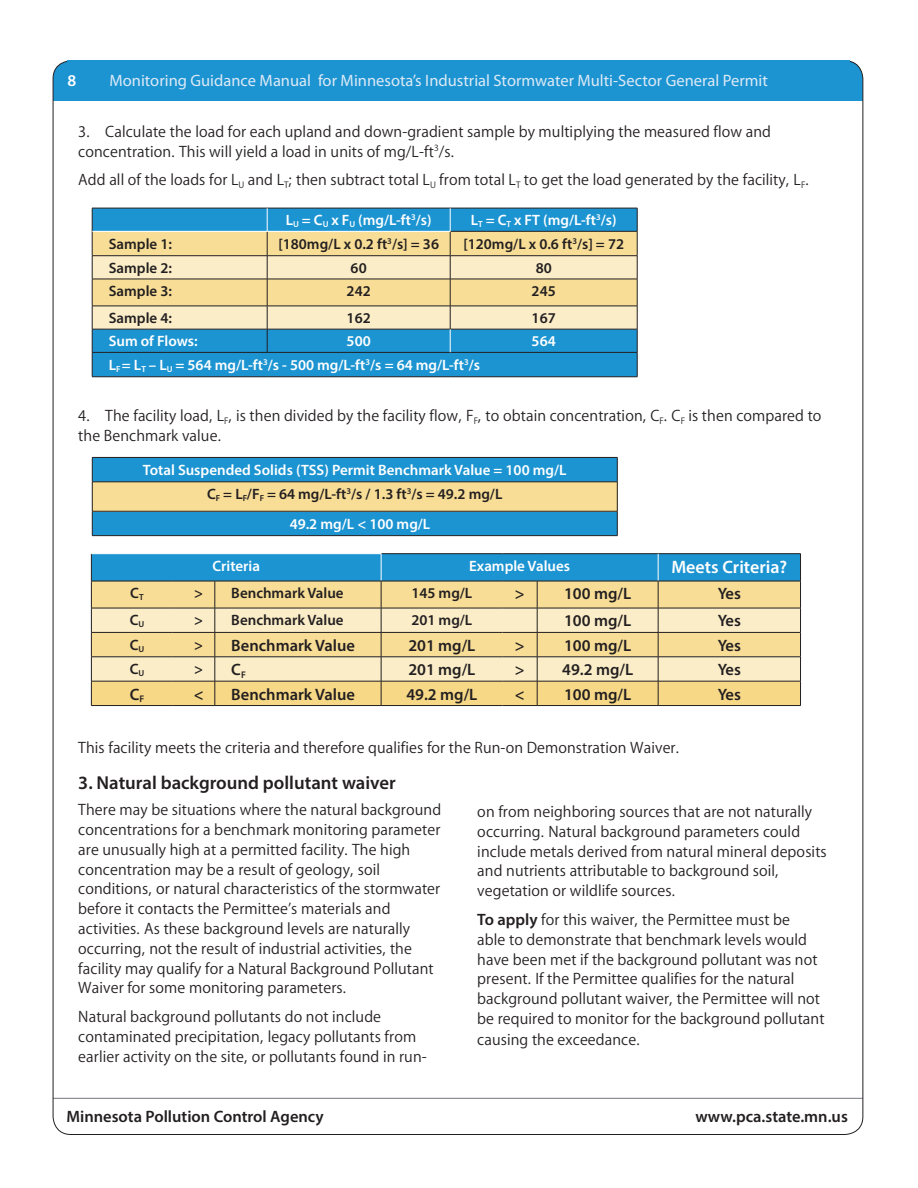
<style>
.page{position:relative;width:918px;height:1188px;background:#fff}
.page>*{position:absolute;margin:0;border:0;box-sizing:border-box;transform-origin:0 0}
.Subhead2_MPsb12{font:600 18.75px "Myriad Pro";color:#231f20}
.Small_chart_title_12{font:600 18px "Myriad Pro";color:#fff}
.Body_Copy{font:16.5px/19.8px "Myriad PCA Text";color:#231f20}
.Paragraph_Style_1_On{font:16.5px/19.8px "Myriad PCA Text";color:#231f20}
.small_chart_row_head{font:600 16.5px "Myriad Pro";color:#231f20}
.t1{font:16.5px "Myriad Pro";color:#dce9f6}
.t2{font:600 16.5px "Myriad Pro";color:#fff}
.small_chart_row_head-2{font:600 15px "Myriad Pro";color:#231f20}
.Small_chart_title_12-2{font:600 15px "Myriad Pro";color:#fff}
.small_chart_row_head-3{font:600 15px "Myriad Pro";color:#fff}
.s1{font-family:"Myriad Pro";font-weight:600}
</style>
<div class="page">
<hr style="left:53px;top:1098px;width:810px;height:1px;background:#74777f">
<div style="left:53px;top:61px;width:810px;height:40px;background:#1c94d2"></div>
<div style="left:68px;top:60px;width:782px;height:40px;background:#1c94d2"></div>
<hr style="left:381px;top:553px;width:122px;height:1px;background:#231f20">
<hr style="left:503px;top:553px;width:34px;height:1px;background:#231f20">
<hr style="left:537px;top:553px;width:121px;height:1px;background:#231f20">
<hr style="left:658px;top:553px;width:143px;height:1px;background:#231f20">
<svg style="left:91px;top:554px;width:710px;height:151px;background:#c9cca8"></svg>
<hr style="left:91px;top:705px;width:81px;height:1px;background:#231f20">
<hr style="left:172px;top:705px;width:43px;height:1px;background:#231f20">
<hr style="left:215px;top:705px;width:166px;height:1px;background:#231f20">
<hr style="left:381px;top:705px;width:122px;height:1px;background:#231f20">
<hr style="left:503px;top:705px;width:34px;height:1px;background:#231f20">
<hr style="left:537px;top:705px;width:121px;height:1px;background:#231f20">
<hr style="left:658px;top:705px;width:143px;height:1px;background:#231f20">
<svg style="left:92px;top:457px;width:526px;height:79px;background:#6ca9b4"></svg>
<hr style="left:92px;top:535px;width:525px;height:1px;background:#231f20">
<hr style="left:92px;top:377px;width:175px;height:1px;background:#231f20">
<hr style="left:267px;top:377px;width:183px;height:1px;background:#231f20">
<hr style="left:450px;top:377px;width:187px;height:1px;background:#231f20">
<svg style="left:92px;top:208px;width:546px;height:169px;background:#96bbb6"></svg>
<hr style="left:92px;top:231px;width:175px;height:1px;background:#fff">
<hr style="left:267px;top:231px;width:183px;height:1px;background:#fff">
<p class="t2" style="left:68px;top:70px;width:10px">8</p>
<p class="t1" style="left:110px;top:71px;width:660px">Monitoring Guidance Manual for Minnesota’s Industrial Stormwater Multi-Sector General Permit</p>
<p class="Paragraph_Style_1_On" style="left:78px;top:122px;width:694px">3. Calculate the load for each upland and down-gradient sample by multiplying the measured flow and concentration. This will yield a load in units of mg/L-ft<sup>3</sup>/s.</p>
<p class="Paragraph_Style_1_On" style="left:78px;top:171px;width:732px">Add all of the loads for L<sub>U</sub> and L<sub>T</sub>; then subtract total L<sub>U</sub> from total L<sub>T</sub> to get the load generated by the facility, L<sub>F</sub>.</p>
<p class="Small_chart_title_12-2" style="left:286px;top:211px;width:147px">L<sub>U</sub> = C<sub>U</sub> x F<sub>U</sub> (mg/L-ft<sup>3</sup>/s)</p>
<p class="Small_chart_title_12-2" style="left:471px;top:211px;width:147px">L<sub>T</sub> = C<sub>T</sub> x FT (mg/L-ft<sup>3</sup>/s)</p>
<p class="small_chart_row_head-2" style="left:109px;top:234px;width:65px">Sample 1:</p>
<p class="small_chart_row_head-2" style="left:278px;top:234px;width:162px">[180mg/L x 0.2 ft<sup>3</sup>/s] = 36</p>
<p class="small_chart_row_head-2" style="left:463px;top:234px;width:162px">[120mg/L x 0.6 ft<sup>3</sup>/s] = 72</p>
<p class="small_chart_row_head-2" style="left:109px;top:258px;width:65px">Sample 2:</p>
<p class="small_chart_row_head-2" style="left:351px;top:258px;width:18px">60</p>
<p class="small_chart_row_head-2" style="left:536px;top:258px;width:18px">80</p>
<p class="small_chart_row_head-2" style="left:109px;top:282px;width:65px">Sample 3:</p>
<p class="small_chart_row_head-2" style="left:347px;top:282px;width:26px">242</p>
<p class="small_chart_row_head-2" style="left:532px;top:282px;width:26px">245</p>
<p class="small_chart_row_head-2" style="left:109px;top:309px;width:65px">Sample 4:</p>
<p class="small_chart_row_head-2" style="left:347px;top:309px;width:26px">162</p>
<p class="small_chart_row_head-2" style="left:532px;top:309px;width:26px">167</p>
<p class="small_chart_row_head-3" style="left:109px;top:332px;width:90px">Sum of Flows:</p>
<p class="small_chart_row_head-3" style="left:347px;top:332px;width:26px">500</p>
<p class="small_chart_row_head-3" style="left:532px;top:332px;width:26px">564</p>
<p class="small_chart_row_head-3" style="left:109px;top:355px;width:373px">L<sub>F</sub> = L<sub>T</sub> – L<sub>U</sub> = 564 mg/L-ft<sup>3</sup>/s - 500 mg/L-ft<sup>3</sup>/s = 64 mg/L-ft<sup>3</sup>/s</p>
<p class="Paragraph_Style_1_On" style="left:78px;top:407px;width:745px">4. The facility load, L<sub>F</sub>, is then divided by the facility flow, F<sub>F</sub>, to obtain concentration, C<sub>F</sub>. C<sub>F</sub> is then compared to the Benchmark value.</p>
<p class="Small_chart_title_12-2" style="left:143px;top:460px;width:425px">Total Suspended Solids (TSS) Permit Benchmark Value = 100 mg/L</p>
<p class="small_chart_row_head-2" style="left:207px;top:484px;width:297px">C<sub>F</sub> = L<sub>F</sub>/F<sub>F</sub> = 64 mg/L-ft<sup>3</sup>/s / 1.3 ft<sup>3</sup>/s = 49.2 mg/L</p>
<p class="small_chart_row_head-3" style="left:290px;top:514px;width:142px">49.2 mg/L &lt; 100 mg/L</p>
<p class="small_chart_row_head-3" style="left:212px;top:556px;width:49px">Criteria</p>
<p class="Small_chart_title_12-2" style="left:469px;top:556px;width:102px">Example Values</p>
<p class="Small_chart_title_12" style="left:671px;top:556px;width:118px">Meets Criteria?</p>
<p class="small_chart_row_head-2" style="left:130px;top:584px;width:15px">C<sub>T</sub></p>
<p class="small_chart_row_head-2" style="left:194px;top:584px;width:10px">&gt;</p>
<p class="small_chart_row_head-2" style="left:231px;top:584px;width:114px">Benchmark Value</p>
<p class="small_chart_row_head-2" style="left:411px;top:584px;width:62px">145 mg/L</p>
<p class="small_chart_row_head" style="left:515px;top:583px;width:11px">&gt;</p>
<p class="small_chart_row_head" style="left:564px;top:583px;width:69px">100 mg/L</p>
<p class="small_chart_row_head" style="left:718px;top:583px;width:25px">Yes</p>
<p class="small_chart_row_head-2" style="left:130px;top:611px;width:16px">C<sub>U</sub></p>
<p class="small_chart_row_head-2" style="left:194px;top:611px;width:10px">&gt;</p>
<p class="small_chart_row_head-2" style="left:231px;top:611px;width:114px">Benchmark Value</p>
<p class="small_chart_row_head-2" style="left:411px;top:611px;width:62px">201 mg/L</p>
<p class="small_chart_row_head" style="left:564px;top:610px;width:69px">100 mg/L</p>
<p class="small_chart_row_head" style="left:718px;top:610px;width:25px">Yes</p>
<p class="small_chart_row_head-2" style="left:130px;top:635px;width:16px">C<sub>U</sub></p>
<p class="small_chart_row_head-2" style="left:194px;top:635px;width:10px">&gt;</p>
<p class="small_chart_row_head" style="left:231px;top:635px;width:125px">Benchmark Value</p>
<p class="small_chart_row_head" style="left:408px;top:635px;width:69px">201 mg/L</p>
<p class="small_chart_row_head" style="left:515px;top:635px;width:11px">&gt;</p>
<p class="small_chart_row_head" style="left:564px;top:635px;width:69px">100 mg/L</p>
<p class="small_chart_row_head" style="left:718px;top:635px;width:25px">Yes</p>
<p class="small_chart_row_head-2" style="left:130px;top:659px;width:16px">C<sub>U</sub></p>
<p class="small_chart_row_head-2" style="left:194px;top:659px;width:10px">&gt;</p>
<p class="small_chart_row_head" style="left:231px;top:659px;width:16px">C<sub>F</sub></p>
<p class="small_chart_row_head" style="left:408px;top:659px;width:69px">201 mg/L</p>
<p class="small_chart_row_head" style="left:515px;top:659px;width:11px">&gt;</p>
<p class="small_chart_row_head" style="left:562px;top:659px;width:72px">49.2 mg/L</p>
<p class="small_chart_row_head" style="left:718px;top:659px;width:25px">Yes</p>
<p class="small_chart_row_head" style="left:130px;top:684px;width:16px">C<sub>F</sub></p>
<p class="small_chart_row_head" style="left:194px;top:684px;width:11px">&lt;</p>
<p class="small_chart_row_head" style="left:231px;top:684px;width:125px">Benchmark Value</p>
<p class="small_chart_row_head" style="left:406px;top:684px;width:72px">49.2 mg/L</p>
<p class="small_chart_row_head" style="left:515px;top:684px;width:11px">&lt;</p>
<p class="small_chart_row_head" style="left:564px;top:684px;width:69px">100 mg/L</p>
<p class="small_chart_row_head" style="left:718px;top:684px;width:25px">Yes</p>
<p class="Paragraph_Style_1_On" style="left:78px;top:738px;width:602px">This facility meets the criteria and therefore qualifies for the Run-on Demonstration Waiver.</p>
<p class="Subhead2_MPsb12" style="left:78px;top:770px;width:319px">3. Natural background pollutant waiver</p>
<p class="Body_Copy" style="left:78px;top:801px;width:364px">There may be situations where the natural background concentrations for a benchmark monitoring parameter are unusually high at a permitted facility. The high concentration may be a result of geology, soil conditions, or natural characteristics of the stormwater before it contacts the Permittee’s materials and activities. As these background levels are naturally occurring, not the result of industrial activities, the facility may qualify for a Natural Background Pollutant Waiver for some monitoring parameters.</p>
<p class="Body_Copy" style="left:78px;top:1008px;width:350px">Natural background pollutants do not include contaminated precipitation, legacy pollutants from earlier activity on the site, or pollutants found in run-</p>
<p class="Body_Copy" style="left:477px;top:802px;width:351px">on from neighboring sources that are not naturally occurring. Natural background parameters could include metals derived from natural mineral deposits and nutrients attributable to background soil, vegetation or wildlife sources.</p>
<p class="Body_Copy" style="left:477px;top:910px;width:349px"><span class="s1">To apply</span> for this waiver, the Permittee must be<br>able to demonstrate that benchmark levels would have been met if the background pollutant was not present. If the Permittee qualifies for the natural background pollutant waiver, the Permittee will not be required to monitor for the background pollutant causing the exceedance.</p>
<p class="small_chart_row_head" style="left:66px;top:1106px;width:259px">Minnesota Pollution Control Agency</p>
<p class="small_chart_row_head" style="left:695px;top:1106px;width:154px">www.pca.state.mn.us</p>
</div>
